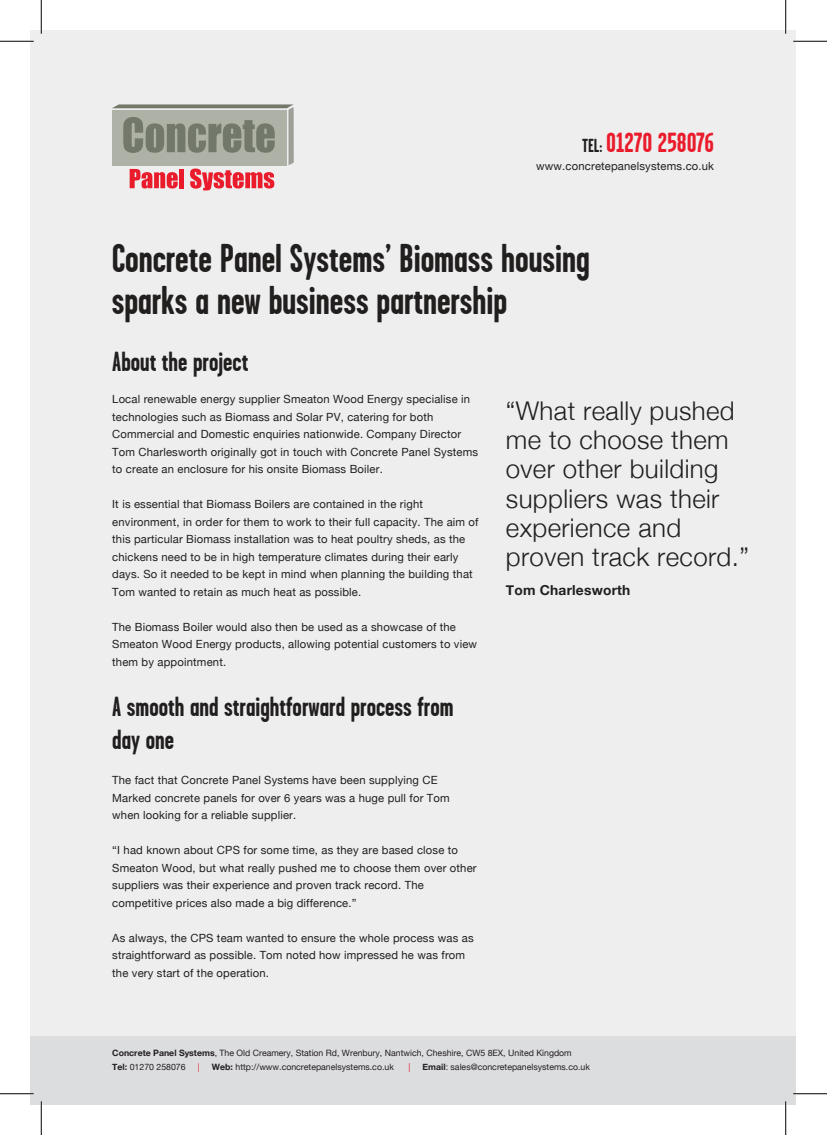
<style>
.page{position:relative;width:827px;height:1135px;background:#fff}
.page>*{position:absolute;margin:0;border:0;box-sizing:border-box;transform-origin:0 0}
.t1{font:700 40px/41.2px "Garage Gothic";color:#211e1e}
.t2{font:700 27.5px/33px "Garage Gothic";color:#211e1e}
.t3{font:700 27.5px "Garage Gothic";color:#ea1c2c}
.t4{font:300 25.75px/29.4px "Helvetica Neue";letter-spacing:.015em;color:#211e1e}
.t5{font:700 13.75px "Helvetica Neue";letter-spacing:.015em;color:#211e1e}
.t6{font:11.25px/17.5px "Helvetica Neue";letter-spacing:.015em;color:#211e1e}
.t7{font:8.75px/13.8px "Helvetica Neue";color:#231f20}
.t8{font:8.75px "Helvetica Neue";color:#ea1c2c}
.s1{font-size:18.75px;color:#211e1e}
.s2{font-weight:700}
</style>
<div class="page">
<div style="left:31px;top:31px;width:765px;height:1063px;background:#eeeeef"></div>
<div style="left:31px;top:1036px;width:765px;height:68px;background:#dcdddf"></div>
<svg style="left:112px;top:104px;width:182px;height:86px"></svg>
<hr style="left:0;top:40px;width:34px;height:2px;background:#fff">
<hr style="left:793px;top:40px;width:34px;height:2px;background:#fff">
<hr style="left:40px;top:0;width:2px;height:34px;background:#fff">
<hr style="left:40px;top:1101px;width:2px;height:34px;background:#fff">
<hr style="left:0;top:41px;width:34px;height:1px;background:#000">
<hr style="left:793px;top:41px;width:34px;height:1px;background:#000">
<hr style="left:0;top:1093px;width:34px;height:1px;background:#000">
<hr style="left:793px;top:1093px;width:34px;height:1px;background:#000">
<hr style="left:41px;top:0;width:1px;height:34px;background:#000">
<hr style="left:41px;top:1101px;width:1px;height:34px;background:#000">
<hr style="left:785px;top:0;width:1px;height:34px;background:#000">
<hr style="left:785px;top:1101px;width:1px;height:34px;background:#000">
<h2 class="t3" style="left:582px;top:128px;width:133px"><span class="s1">TEL:</span> 01270 258076</h2>
<p class="t6" style="left:536px;top:158px;width:179px">www.concretepanelsystems.co.uk</p>
<h1 class="t1" style="left:112px;top:238px;width:479px">Concrete Panel Systems’ Biomass housing sparks a new business partnership</h1>
<h2 class="t2" style="left:112px;top:345px;width:138px">About the project</h2>
<p class="t6" style="left:112px;top:391px;width:367px">Local renewable energy supplier Smeaton Wood Energy specialise in technologies such as Biomass and Solar PV, catering for both Commercial and Domestic enquiries nationwide. Company Director Tom Charlesworth originally got in touch with Concrete Panel Systems to create an enclosure for his onsite Biomass Boiler.</p>
<p class="t6" style="left:112px;top:496px;width:368px">It is essential that Biomass Boilers are contained in the right environment, in order for them to work to their full capacity. The aim of this particular Biomass installation was to heat poultry sheds, as the chickens need to be in high temperature climates during their early days. So it needed to be kept in mind when planning the building that Tom wanted to retain as much heat as possible.</p>
<p class="t6" style="left:112px;top:619px;width:366px">The Biomass Boiler would also then be used as a showcase of the<br>Smeaton Wood Energy products, allowing potential customers to view them by appointment.</p>
<h2 class="t2" style="left:112px;top:690px;width:343px">A smooth and straightforward process from day one</h2>
<p class="t6" style="left:112px;top:772px;width:339px">The fact that Concrete Panel Systems have been supplying CE<br>Marked concrete panels for over 6 years was a huge pull for Tom when looking for a reliable supplier.</p>
<p class="t6" style="left:112px;top:842px;width:366px">“I had known about CPS for some time, as they are based close to Smeaton Wood, but what really pushed me to choose them over other suppliers was their experience and proven track record. The competitive prices also made a big difference.”</p>
<p class="t6" style="left:112px;top:929px;width:363px">As always, the CPS team wanted to ensure the whole process was as straightforward as possible. Tom noted how impressed he was from the very start of the operation.</p>
<h3 class="t4" style="left:506px;top:394px;width:244px">“What really pushed me to choose them over other building suppliers was their experience and proven track record.”</h3>
<p class="t5" style="left:506px;top:579px;width:126px">Tom Charlesworth</p>
<p class="t7" style="left:112px;top:1047px;width:461px"><span class="s2">Concrete Panel Systems</span>, The Old Creamery, Station Rd, Wrenbury, Nantwich, Cheshire, CW5 8EX, United Kingdom<br><span class="s2">Tel:</span> 01270 258076</p>
<p class="t8" style="left:198px;top:1061px;width:3px">|</p>
<p class="t7" style="left:212px;top:1060px;width:183px"><span class="s2">Web:</span> http://www.concretepanelsystems.co.uk</p>
<p class="t8" style="left:408px;top:1061px;width:3px">|</p>
<p class="t7" style="left:422px;top:1060px;width:169px"><span class="s2">Email</span>: sales@concretepanelsystems.co.uk</p>
</div>
